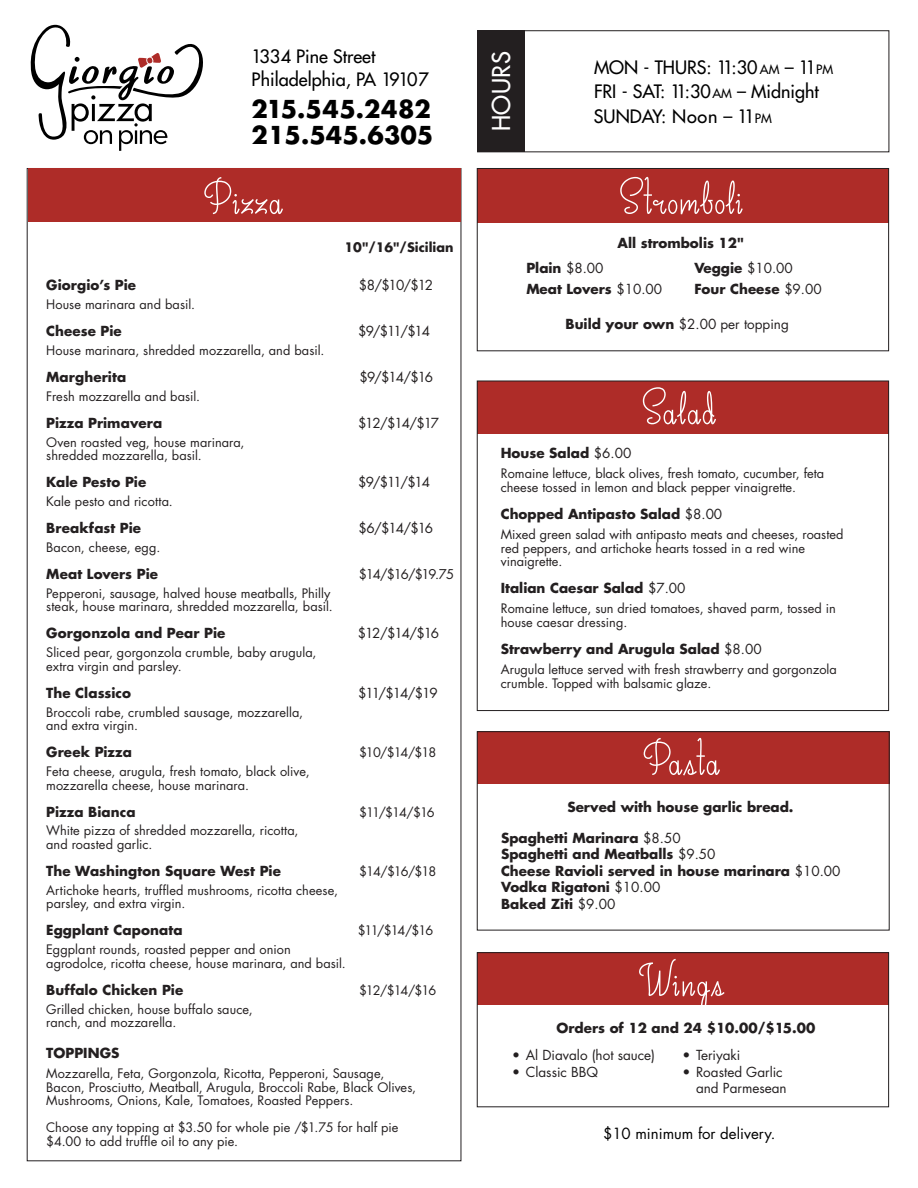
<style>
.page{position:relative;width:918px;height:1188px;background:#fff}
.page>*{position:absolute;margin:0;border:0;box-sizing:border-box;transform-origin:0 0}
.t1{font:60px "Baker Street";color:#fff}
.t2{font:700 24px/25.8px "Futura";color:#000}
.t3{font:24px "Futura";letter-spacing:.02em;color:#fff}
.t4{font:18px/24.6px "Futura";color:#000}
.t5{font:15px "Futura";color:#000}
.t6{font:700 13.5px/16.5px "Futura";color:#231f20}
.t7{font:13.5px/16.5px "Futura";color:#231f20}
.t8{font:13.2px "Futura";letter-spacing:-.085em;color:#231f20}
.t9{font:12.75px/13.5px "Futura";letter-spacing:.005em;color:#231f20}
.t10{font:700 12.75px "Futura";color:#231f20}
.s1{font-size:12.6px}
.s2{font-weight:400}
.s3{font-weight:700}
</style>
<div class="page">
<svg style="left:30px;top:25px;width:173px;height:126px"></svg>
<div style="left:477px;top:169px;width:412px;height:54px;background:#ae2c28"></div>
<div style="left:477px;top:168px;width:412px;height:183px;border:1px solid #231f20"></div>
<div style="left:477px;top:381px;width:412px;height:52px;background:#ae2c28"></div>
<div style="left:477px;top:381px;width:412px;height:330px;border:1px solid #231f20"></div>
<div style="left:477px;top:732px;width:412px;height:52px;background:#ae2c28"></div>
<div style="left:477px;top:731px;width:412px;height:199px;border:1px solid #231f20"></div>
<div style="left:477px;top:952px;width:412px;height:53px;background:#ae2c28"></div>
<div style="left:477px;top:952px;width:412px;height:155px;border:1px solid #231f20"></div>
<div style="left:28px;top:168px;width:432px;height:54px;background:#ae2c28"></div>
<div style="left:477px;top:31px;width:47px;height:121px;background:#231f20"></div>
<h3 class="t4" style="left:252px;top:45px;width:179px;line-height:22.5px">1334 Pine Street<br>Philadelphia, PA 19107</h3>
<h2 class="t2" style="left:252px;top:96px;width:183px">215.545.2482<br>215.545.6305</h2>
<h1 class="t1" style="left:204px;top:177px;width:82px">Pizza</h1>
<p class="t10" style="left:345px;top:238px;width:111px">10"/16"/Sicilian</p>
<p class="t6" style="left:46px;top:276px;width:91px">Giorgio’s Pie</p>
<p class="t7" style="left:359px;top:277px;width:76px">$8/$10/$12</p>
<p class="t9" style="left:46px;top:297px;width:150px">House marinara and basil.</p>
<p class="t6" style="left:46px;top:322px;width:77px">Cheese Pie</p>
<p class="t7" style="left:358px;top:323px;width:74px">$9/$11/$14</p>
<p class="t9" style="left:46px;top:343px;width:280px">House marinara, shredded mozzarella, and basil.</p>
<p class="t6" style="left:46px;top:368px;width:82px">Margherita</p>
<p class="t7" style="left:359px;top:368px;width:75px">$9/$14/$16</p>
<p class="t9" style="left:46px;top:389px;width:156px">Fresh mozzarella and basil.</p>
<p class="t6" style="left:46px;top:414px;width:118px">Pizza Primavera</p>
<p class="t7" style="left:358px;top:414px;width:83px">$12/$14/$17</p>
<p class="t9" style="left:46px;top:435px;width:200px">Oven roasted veg, house marinara, shredded mozzarella, basil.</p>
<p class="t6" style="left:46px;top:473px;width:102px">Kale Pesto Pie</p>
<p class="t7" style="left:358px;top:474px;width:74px">$9/$11/$14</p>
<p class="t9" style="left:46px;top:494px;width:128px">Kale pesto and ricotta.</p>
<p class="t6" style="left:46px;top:519px;width:97px">Breakfast Pie</p>
<p class="t7" style="left:358px;top:520px;width:76px">$6/$14/$16</p>
<p class="t9" style="left:46px;top:540px;width:116px">Bacon, cheese, egg.</p>
<p class="t6" style="left:46px;top:565px;width:113px">Meat Lovers Pie</p>
<p class="t8" style="left:359px;top:565px;width:97px">$14/$16/$19.75</p>
<p class="t9" style="left:46px;top:586px;width:288px">Pepperoni, sausage, halved house meatballs, Philly steak, house marinara, shredded mozzarella, basil.</p>
<p class="t6" style="left:46px;top:625px;width:181px">Gorgonzola and Pear Pie</p>
<p class="t7" style="left:358px;top:625px;width:83px">$12/$14/$16</p>
<p class="t9" style="left:46px;top:646px;width:272px">Sliced pear, gorgonzola crumble, baby arugula, extra virgin and parsley.</p>
<p class="t6" style="left:46px;top:684px;width:86px">The Classico</p>
<p class="t7" style="left:358px;top:684px;width:81px">$11/$14/$19</p>
<p class="t9" style="left:46px;top:705px;width:258px">Broccoli rabe, crumbled sausage, mozzarella, and extra virgin.</p>
<p class="t6" style="left:46px;top:743px;width:87px">Greek Pizza</p>
<p class="t9" style="left:359px;top:745px;width:79px">$10/$14/$18</p>
<p class="t9" style="left:46px;top:764px;width:265px">Feta cheese, arugula, fresh tomato, black olive, mozzarella cheese, house marinara.</p>
<p class="t6" style="left:46px;top:803px;width:91px">Pizza Bianca</p>
<p class="t9" style="left:359px;top:805px;width:77px">$11/$14/$16</p>
<p class="t9" style="left:46px;top:824px;width:254px">White pizza of shredded mozzarella, ricotta, and roasted garlic.</p>
<p class="t6" style="left:46px;top:862px;width:236px">The Washington Square West Pie</p>
<p class="t9" style="left:359px;top:864px;width:78px">$14/$16/$18</p>
<p class="t9" style="left:46px;top:883px;width:293px">Artichoke hearts, truffled mushrooms, ricotta cheese, parsley, and extra virgin.</p>
<p class="t6" style="left:46px;top:922px;width:138px">Eggplant Caponata</p>
<p class="t9" style="left:358px;top:924px;width:77px">$11/$14/$16</p>
<p class="t9" style="left:46px;top:943px;width:301px">Eggplant rounds, roasted pepper and onion agrodolce, ricotta cheese, house marinara, and basil.</p>
<p class="t6" style="left:46px;top:981px;width:139px">Buffalo Chicken Pie</p>
<p class="t9" style="left:359px;top:983px;width:79px">$12/$14/$16</p>
<p class="t9" style="left:46px;top:1002px;width:208px">Grilled chicken, house buffalo sauce, ranch, and mozzarella.</p>
<p class="t6" style="left:46px;top:1044px;width:75px">TOPPINGS</p>
<p class="t9" style="left:46px;top:1067px;width:371px">Mozzarella, Feta, Gorgonzola, Ricotta, Pepperoni, Sausage,<br>Bacon, Prosciutto, Meatball, Arugula, Broccoli Rabe, Black Olives,<br>Mushrooms, Onions, Kale, Tomatoes, Roasted Peppers.</p>
<p class="t9" style="left:46px;top:1121px;width:354px">Choose any topping at $3.50 for whole pie /$1.75 for half pie $4.00 to add truffle oil to any pie.</p>
<h2 class="t3" style="left:486px;top:131px;width:81px;rotate:-90deg">HOURS</h2>
<h3 class="t4" style="left:594px;top:55px;width:241px">MON - THURS: 11:30 <span class="s1">AM</span> – 11<span class="s1">PM<br></span>FRI - SAT: 11:30<span class="s1">AM</span> – Midnight<br>SUNDAY: Noon – 11<span class="s1">PM</span></h3>
<h1 class="t1" style="left:620px;top:177px;width:127px">Stromboli</h1>
<p class="t6" style="left:618px;top:234px;width:128px">All strombolis 12"</p>
<p class="t6" style="left:526px;top:256px;width:137px;line-height:21.8px">Plain <span class="s2">$8.00<br></span>Meat Lovers <span class="s2">$10.00</span></p>
<p class="t6" style="left:694px;top:256px;width:129px;line-height:21.8px">Veggie <span class="s2">$10.00<br></span>Four Cheese <span class="s2">$9.00</span></p>
<p class="t7" style="left:566px;top:315px;width:225px"><span class="s3">Build your own</span> $2.00 per topping</p>
<h1 class="t1" style="left:643px;top:387px;width:77px">Salad</h1>
<p class="t6" style="left:501px;top:444px;width:132px">House Salad <span class="s2">$6.00</span></p>
<p class="t9" style="left:501px;top:467px;width:325px">Romaine lettuce, black olives, fresh tomato, cucumber, feta cheese tossed in lemon and black pepper vinaigrette.</p>
<p class="t6" style="left:501px;top:505px;width:223px">Chopped Antipasto Salad <span class="s2">$8.00</span></p>
<p class="t9" style="left:501px;top:527px;width:344px">Mixed green salad with antipasto meats and cheeses, roasted red peppers, and artichoke hearts tossed in a red wine vinaigrette.</p>
<p class="t6" style="left:501px;top:579px;width:186px">Italian Caesar Salad <span class="s2">$7.00</span></p>
<p class="t9" style="left:501px;top:602px;width:336px">Romaine lettuce, sun dried tomatoes, shaved parm, tossed in house caesar dressing.</p>
<p class="t6" style="left:501px;top:640px;width:262px">Strawberry and Arugula Salad <span class="s2">$8.00</span></p>
<p class="t9" style="left:501px;top:662px;width:338px">Arugula lettuce served with fresh strawberry and gorgonzola crumble. Topped with balsamic glaze.</p>
<h1 class="t1" style="left:644px;top:738px;width:80px">Pasta</h1>
<p class="t6" style="left:567px;top:798px;width:228px">Served with house garlic bread.</p>
<p class="t6" style="left:501px;top:829px;width:341px">Spaghetti Marinara <span class="s2">$8.50<br></span>Spaghetti and Meatballs <span class="s2">$9.50<br></span>Cheese Ravioli served in house marinara <span class="s2">$10.00<br></span>Vodka Rigatoni <span class="s2">$10.00<br></span>Baked Ziti <span class="s2">$9.00</span></p>
<h1 class="t1" style="left:639px;top:959px;width:89px">Wings</h1>
<p class="t6" style="left:556px;top:1019px;width:260px">Orders of 12 and 24 $10.00/$15.00</p>
<p class="t7" style="left:512px;top:1047px;width:144px">• Al Diavalo (hot sauce)</p>
<p class="t7" style="left:512px;top:1063px;width:87px">• Classic BBQ</p>
<p class="t7" style="left:683px;top:1047px;width:59px">• Teriyaki</p>
<p class="t7" style="left:696px;top:1063px;width:92px;text-indent:-14px">• Roasted Garlic and Parmesean</p>
<p class="t5" style="left:603px;top:1124px;width:174px">$10 minimum for delivery.</p>
</div>
